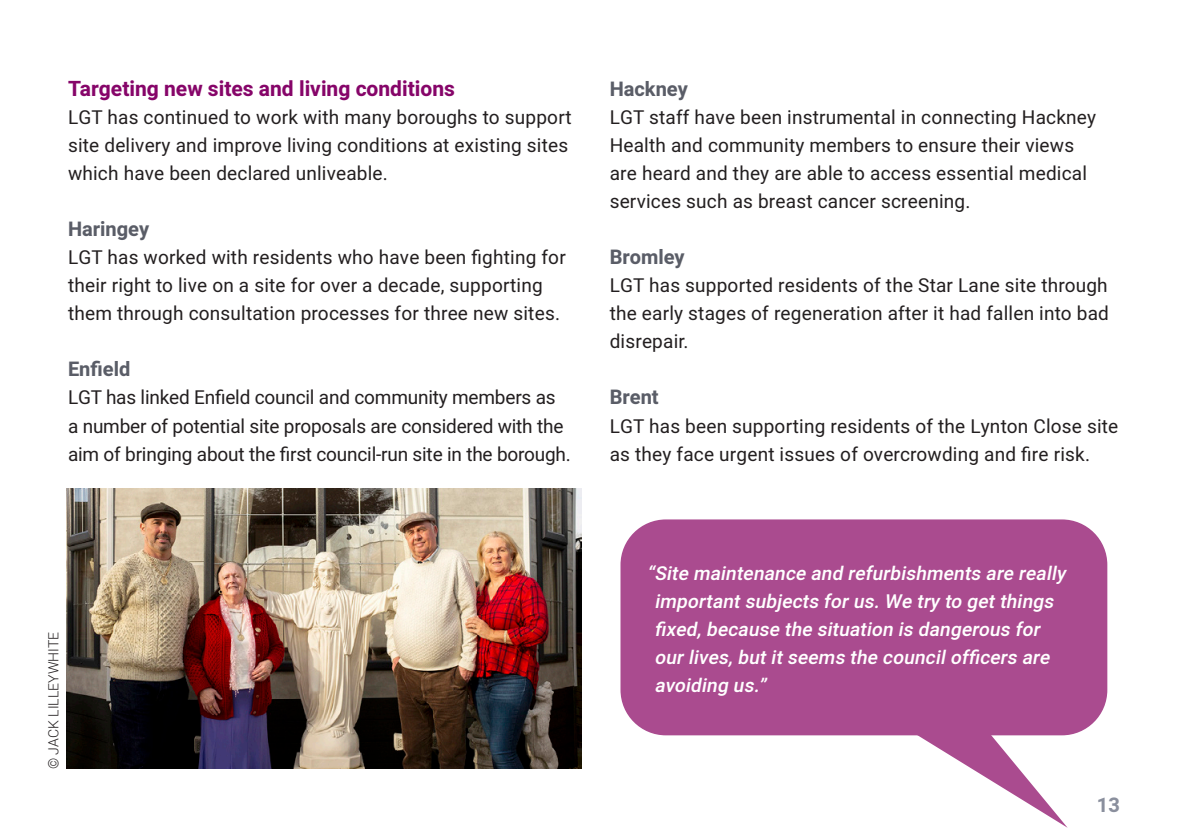
<style>
.page{position:relative;width:1191px;height:840px;background:#fff}
.page>*{position:absolute;margin:0;border:0;box-sizing:border-box;transform-origin:0 0}
.Crosshead_darker_pink_10_5_14{font:700 21px "Heebo";color:#860569}
.Crosshead___dark_grey_10_d_grey{font:700 20px "Heebo";color:#5a5d67}
.t1{font:700 20px "Heebo";color:#8a8f9d}
.Bodycopy{font:19px/28px "Heebo";letter-spacing:.01em;color:#231f20}
.Italic_medium_colour{font:italic 500 19px/28px "Heebo";color:#fff}
.Bodycopy-2{font:19px/28px "Heebo";letter-spacing:-.01em;color:#231f20}
.Photo_credit{font:300 14px "Heebo";color:#231f20}
</style>
<div class="page">
<img style="left:67px;top:488px;width:514px;height:280px">
<div style="left:620px;top:519px;width:487px;height:216px;background:#aa4b8f;border-radius:45px"></div>
<svg style="left:881px;top:735px;width:186px;height:92px"></svg>
<p class="Crosshead_darker_pink_10_5_14" style="left:68px;top:74px;width:388px">Targeting new sites and living conditions</p>
<p class="Bodycopy" style="left:68px;top:103px;width:505px">LGT has continued to work with many boroughs to support site delivery and improve living conditions at existing sites which have been declared unliveable.</p>
<p class="Crosshead___dark_grey_10_d_grey" style="left:68px;top:215px;width:83px">Haringey</p>
<p class="Bodycopy" style="left:68px;top:243px;width:499px">LGT has worked with residents who have been fighting for their right to live on a site for over a decade, supporting them through consultation processes for three new sites.</p>
<p class="Crosshead___dark_grey_10_d_grey" style="left:68px;top:355px;width:64px">Enfield</p>
<p class="Bodycopy-2" style="left:68px;top:383px;width:504px">LGT has linked Enfield council and community members as<br>a number of potential site proposals are considered with the aim of bringing about the first council-run site in the borough.</p>
<p class="Crosshead___dark_grey_10_d_grey" style="left:609px;top:75px;width:80px">Hackney</p>
<p class="Bodycopy" style="left:609px;top:103px;width:488px">LGT staff have been instrumental in connecting Hackney Health and community members to ensure their views are heard and they are able to access essential medical services such as breast cancer screening.</p>
<p class="Crosshead___dark_grey_10_d_grey" style="left:609px;top:243px;width:77px">Bromley</p>
<p class="Bodycopy" style="left:609px;top:271px;width:501px;text-align:justify">LGT has supported residents of the Star Lane site through the early stages of regeneration after it had fallen into bad disrepair.</p>
<p class="Crosshead___dark_grey_10_d_grey" style="left:609px;top:383px;width:51px">Brent</p>
<p class="Bodycopy" style="left:609px;top:411px;width:510px">LGT has been supporting residents of the Lynton Close site as they face urgent issues of overcrowding and fire risk.</p>
<p class="Photo_credit" style="left:44px;top:768px;width:139px;rotate:-90deg">© JACK LILLEYWHITE</p>
<p class="Italic_medium_colour" style="left:654px;top:559px;width:417px;text-indent:-8px">“Site maintenance and refurbishments are really importantsubjects forus.We try to getthings fixed,because the situation is dangerous for ourlives,butitseems the councilofficers are avoiding us.”</p>
<p class="t1" style="left:1096px;top:790px;width:25px">13</p>
</div>
